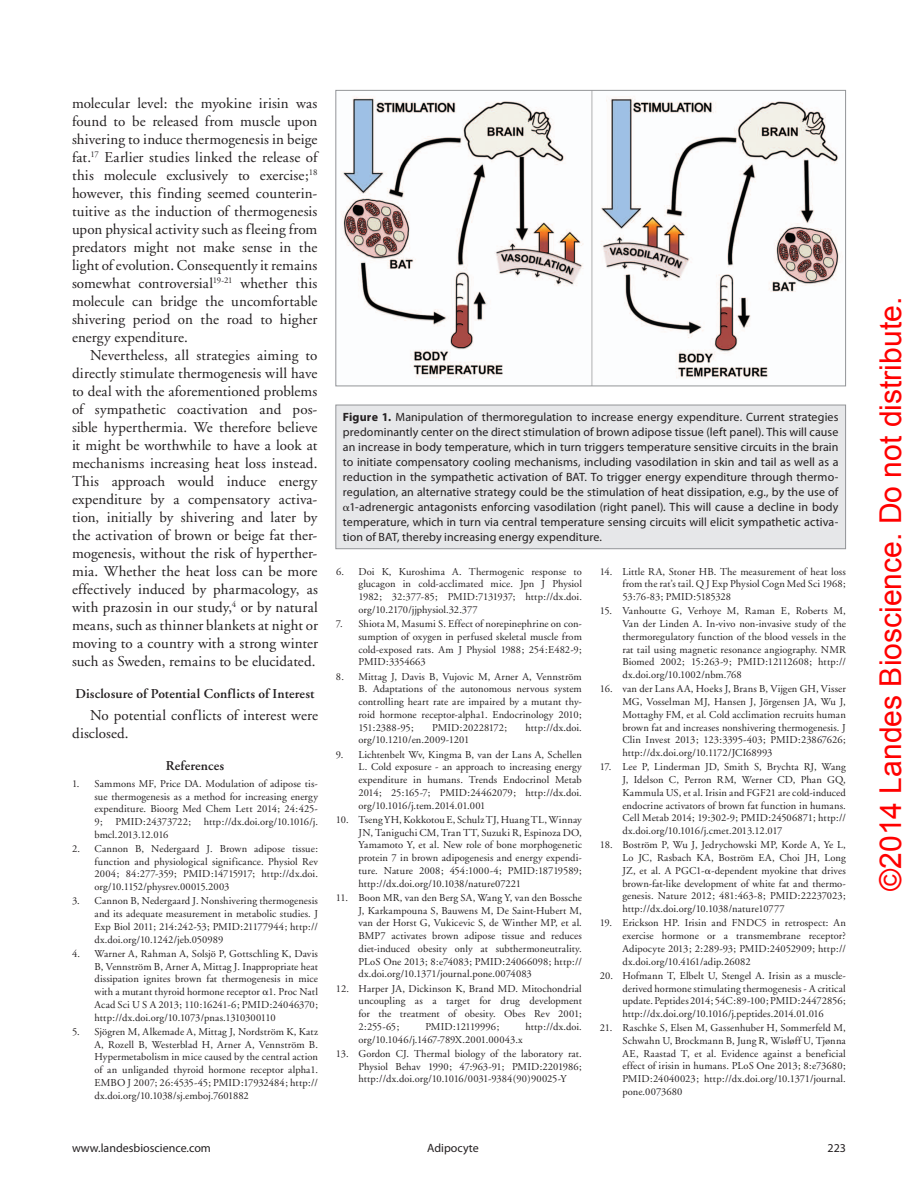
<style>
.page{position:relative;width:918px;height:1188px;background:#fff}
.page>*{position:absolute;margin:0;border:0;box-sizing:border-box;transform-origin:0 0}
.t1{font:30.15px "Arial";color:#f00}
.t2{font:15px/18px "Adobe Garamond";letter-spacing:.005em;color:#231f20;text-align:justify}
.t3{font:600 13.5px "Adobe Garamond";letter-spacing:.01em;color:#231f20}
.t4{font:12px/15px "Myriad Pro";letter-spacing:.005em;color:#231f20;text-align:justify}
.t5{font:10.5px/12.8px "Adobe Garamond";color:#231f20;text-align:justify}
.s1{font-family:"Universal Std Greekw Math Pi"}
.s2{font-weight:700}
</style>
<div class="page">
<img style="left:341px;top:92px;width:502px;height:292px">
<div style="left:335px;top:90px;width:511px;height:296px;border:1px solid #939598"></div>
<div style="left:336px;top:405px;width:510px;height:144px;background:#e6e7e9"></div>
<div style="left:335px;top:405px;width:511px;height:144px;border:1px solid #939598"></div>
<p class="t2" style="left:72px;top:95px;width:247px">molecular level: the myokine irisin was found to be released from muscle upon shivering to induce thermogenesis in beige fat.<sup>17</sup> Earlier studies linked the release of this molecule exclusively to exercise;<sup>18 </sup>however, this finding seemed counterin&shy;tuitive as the induction of thermogenesis upon physical activity such as fleeing from predators might not make sense in the light of evolution. Consequently it remains somewhat controversial<sup>19-21</sup> whether this molecule can bridge the uncomfortable shivering period on the road to higher energy expenditure.</p>
<p class="t2" style="left:72px;top:347px;width:248px;text-indent:18px">Nevertheless, all strategies aiming to directly stimulate thermogenesis will have to deal with the aforementioned problems of sympathetic coactivation and pos&shy;sible hyperthermia. We therefore believe it might be worthwhile to have a look at mechanisms increasing heat loss instead.<br>This approach would induce energy expenditure by a compensatory activa&shy;tion, initially by shivering and later by the activation of brown or beige fat ther&shy;mogenesis, without the risk of hyperther&shy;mia. Whether the heat loss can be more effectively induced by pharmacology, as with prazosin in our study,<sup>4</sup> or by natural means, such as thinner blankets at night or moving to a country with a strong winter such as Sweden, remains to be elucidated.</p>
<p class="t3" style="left:76px;top:686px;width:240px">Disclosure of Potential Conflicts of Interest</p>
<h2 class="t2" style="left:72px;top:707px;width:247px;text-indent:18px">No potential conflicts of interest were disclosed.</h2>
<p class="t3" style="left:166px;top:758px;width:60px">References</p>
<p class="t5" style="left:95px;top:777px;width:225px;text-indent:-22px">1. Sammons MF, Price DA. Modulation of adipose tis&shy;sue thermogenesis as a method for increasing energy expenditure. Bioorg Med Chem Lett 2014; 24:425- 9; PMID:24373722; http://dx.doi.org/10.1016/j. bmcl.2013.12.016</p>
<p class="t5" style="left:95px;top:843px;width:225px;text-indent:-23px">2. Cannon B, Nedergaard J. Brown adipose tissue: function and physiological significance. Physiol Rev 2004; 84:277-359; PMID:14715917; http://dx.doi. org/10.1152/physrev.00015.2003</p>
<p class="t5" style="left:95px;top:895px;width:225px;text-indent:-22px">3. Cannon B, Nedergaard J. Nonshivering thermogenesis and its adequate measurement in metabolic studies. J Exp Biol 2011; 214:242-53; PMID:21177944; http:// dx.doi.org/10.1242/jeb.050989</p>
<p class="t5" style="left:95px;top:948px;width:225px;text-indent:-23px">4. Warner A, Rahman A, Solsjö P, Gottschling K, Davis B, Vennström B, Arner A, Mittag J. Inappropriate heat dissipation ignites brown fat thermogenesis in mice with a mutant thyroid hormone receptor <span class="s1">α</span>1. Proc Natl Acad Sci U S A 2013; 110:16241-6; PMID:24046370; http://dx.doi.org/10.1073/pnas.1310300110</p>
<p class="t5" style="left:95px;top:1026px;width:225px;text-indent:-22px">5. Sjögren M, Alkemade A, Mittag J, Nordström K, Katz A, Rozell B, Westerblad H, Arner A, Vennström B.<br>Hypermetabolism in mice caused by the central action of an unliganded thyroid hormone receptor alpha1.<br>EMBO J 2007; 26:4535-45; PMID:17932484; http:// dx.doi.org/10.1038/sj.emboj.7601882</p>
<p class="t4" style="left:343px;top:409px;width:497px"><span class="s2">Figure 1.</span> Manipulation of thermoregulation to increase energy expenditure. Current strategies predominantly center on the direct stimulation of brown adipose tissue (left panel). This will cause an increase in body temperature, which in turn triggers temperature sensitive circuits in the brain to initiate compensatory cooling mechanisms, including vasodilation in skin and tail as well as a reduction in the sympathetic activation of BAT. To trigger energy expenditure through thermo&shy;regulation, an alternative strategy could be the stimulation of heat dissipation, e.g., by the use of <span class="s1">α</span>1-adrenergic antagonists enforcing vasodilation (right panel). This will cause a decline in body temperature, which in turn via central temperature sensing circuits will elicit sympathetic activa&shy;tion of BAT, thereby increasing energy expenditure.</p>
<p class="t5" style="left:358px;top:565px;width:225px;text-indent:-22px">6. Doi K, Kuroshima A. Thermogenic response to glucagon in cold-acclimated mice. Jpn J Physiol 1982; 32:377-85; PMID:7131937; http://dx.doi. org/10.2170/jjphysiol.32.377</p>
<p class="t5" style="left:358px;top:618px;width:225px;text-indent:-22px">7. Shiota M, Masumi S. Effect of norepinephrine on con&shy;sumption of oxygen in perfused skeletal muscle from cold-exposed rats. Am J Physiol 1988; 254:E482-9; PMID:3354663</p>
<p class="t5" style="left:358px;top:670px;width:225px;text-indent:-22px">8. Mittag J, Davis B, Vujovic M, Arner A, Vennström B. Adaptations of the autonomous nervous system controlling heart rate are impaired by a mutant thy&shy;roid hormone receptor-alpha1. Endocrinology 2010; 151:2388-95;</p>
<p class="t5" style="left:432px;top:721px;width:76px">PMID:20228172;</p>
<p class="t5" style="left:526px;top:721px;width:58px">http://dx.doi.</p>
<p class="t5" style="left:358px;top:734px;width:112px">org/10.1210/en.2009-1201</p>
<p class="t5" style="left:358px;top:748px;width:225px;text-indent:-22px">9. Lichtenbelt Wv, Kingma B, van der Lans A, Schellen L. Cold exposure - an approach to increasing energy expenditure in humans. Trends Endocrinol Metab 2014; 25:165-7; PMID:24462079; http://dx.doi. org/10.1016/j.tem.2014.01.001</p>
<p class="t5" style="left:358px;top:813px;width:225px;text-indent:-23px">10. Tseng YH, Kokkotou E, Schulz TJ, Huang TL, Winnay JN, Taniguchi CM, Tran TT, Suzuki R, Espinoza DO, Yamamoto Y, et al. New role of bone morphogenetic protein 7 in brown adipogenesis and energy expendi&shy;ture. Nature 2008; 454:1000-4; PMID:18719589; http://dx.doi.org/10.1038/nature07221</p>
<p class="t5" style="left:358px;top:891px;width:225px;text-indent:-22px">11. Boon MR, van den Berg SA, Wang Y, van den Bossche J, Karkampouna S, Bauwens M, De Saint-Hubert M, van der Horst G, Vukicevic S, de Winther MP, et al.<br>BMP7 activates brown adipose tissue and reduces diet-induced obesity only at subthermoneutrality.<br>PLoS One 2013; 8:e74083; PMID:24066098; http:// dx.doi.org/10.1371/journal.pone.0074083</p>
<p class="t5" style="left:358px;top:982px;width:225px;text-indent:-22px">12. Harper JA, Dickinson K, Brand MD. Mitochondrial uncoupling as a target for drug development for the treatment of obesity. Obes Rev 2001; 2:255-65;</p>
<p class="t5" style="left:425px;top:1020px;width:76px">PMID:12119996;</p>
<p class="t5" style="left:525px;top:1020px;width:58px">http://dx.doi.</p>
<p class="t5" style="left:358px;top:1033px;width:166px">org/10.1046/j.1467-789X.2001.00043.x</p>
<p class="t5" style="left:358px;top:1047px;width:225px;text-indent:-23px">13. Gordon CJ. Thermal biology of the laboratory rat.<br>Physiol Behav 1990; 47:963-91; PMID:2201986; http://dx.doi.org/10.1016/0031-9384(90)90025-Y</p>
<p class="t5" style="left:622px;top:565px;width:225px;text-indent:-22px">14. Little RA, Stoner HB. The measurement of heat loss from the rat’s tail. Q J Exp Physiol Cogn Med Sci 1968; 53:76-83; PMID:5185328</p>
<p class="t5" style="left:622px;top:605px;width:225px;text-indent:-23px">15. Vanhoutte G, Verhoye M, Raman E, Roberts M, Van der Linden A. In-vivo non-invasive study of the thermoregulatory function of the blood vessels in the rat tail using magnetic resonance angiography. NMR Biomed 2002; 15:263-9; PMID:12112608; http:// dx.doi.org/10.1002/nbm.768</p>
<p class="t5" style="left:622px;top:683px;width:225px;text-indent:-23px">16. van der Lans AA, Hoeks J, Brans B, Vijgen GH, Visser MG, Vosselman MJ, Hansen J, Jörgensen JA, Wu J, Mottaghy FM, et al. Cold acclimation recruits human brown fat and increases nonshivering thermogenesis. J Clin Invest 2013; 123:3395-403; PMID:23867626; http://dx.doi.org/10.1172/JCI68993</p>
<p class="t5" style="left:622px;top:761px;width:225px;text-indent:-23px">17. Lee P, Linderman JD, Smith S, Brychta RJ, Wang J, Idelson C, Perron RM, Werner CD, Phan GQ, Kammula US, et al. Irisin and FGF21 are cold-induced endocrine activators of brown fat function in humans.<br>Cell Metab 2014; 19:302-9; PMID:24506871; http:// dx.doi.org/10.1016/j.cmet.2013.12.017</p>
<p class="t5" style="left:622px;top:839px;width:225px;text-indent:-23px">18. Boström P, Wu J, Jedrychowski MP, Korde A, Ye L, Lo JC, Rasbach KA, Boström EA, Choi JH, Long JZ, et al. A PGC1-<span class="s1">α</span>-dependent myokine that drives brown-fat-like development of white fat and thermo&shy;genesis. Nature 2012; 481:463-8; PMID:22237023; http://dx.doi.org/10.1038/nature10777</p>
<p class="t5" style="left:622px;top:917px;width:225px;text-indent:-22px">19. Erickson HP. Irisin and FNDC5 in retrospect: An exercise hormone or a transmembrane receptor?<br>Adipocyte 2013; 2:289-93; PMID:24052909; http:// dx.doi.org/10.4161/adip.26082</p>
<p class="t5" style="left:622px;top:969px;width:225px;text-indent:-22px">20. Hofmann T, Elbelt U, Stengel A. Irisin as a muscle&shy;derived hormone stimulating thermogenesis - A critical update. Peptides 2014; 54C:89-100; PMID:24472856; http://dx.doi.org/10.1016/j.peptides.2014.01.016</p>
<p class="t5" style="left:622px;top:1022px;width:225px;text-indent:-23px">21. Raschke S, Elsen M, Gassenhuber H, Sommerfeld M, Schwahn U, Brockmann B, Jung R, Wisløff U, Tjønna AE, Raastad T, et al. Evidence against a beneficial effect of irisin in humans. PLoS One 2013; 8:e73680; PMID:24040023; http://dx.doi.org/10.1371/journal. pone.0073680</p>
<p class="t4" style="left:72px;top:1140px;width:140px">www.landesbioscience.com</p>
<p class="t4" style="left:427px;top:1140px;width:53px">Adipocyte</p>
<p class="t4" style="left:828px;top:1140px;width:20px">223</p>
<h1 class="t1" style="left:871px;top:891px;width:595px;rotate:-90deg">©2014 Landes Bioscience. Do not distribute.</h1>
</div>
